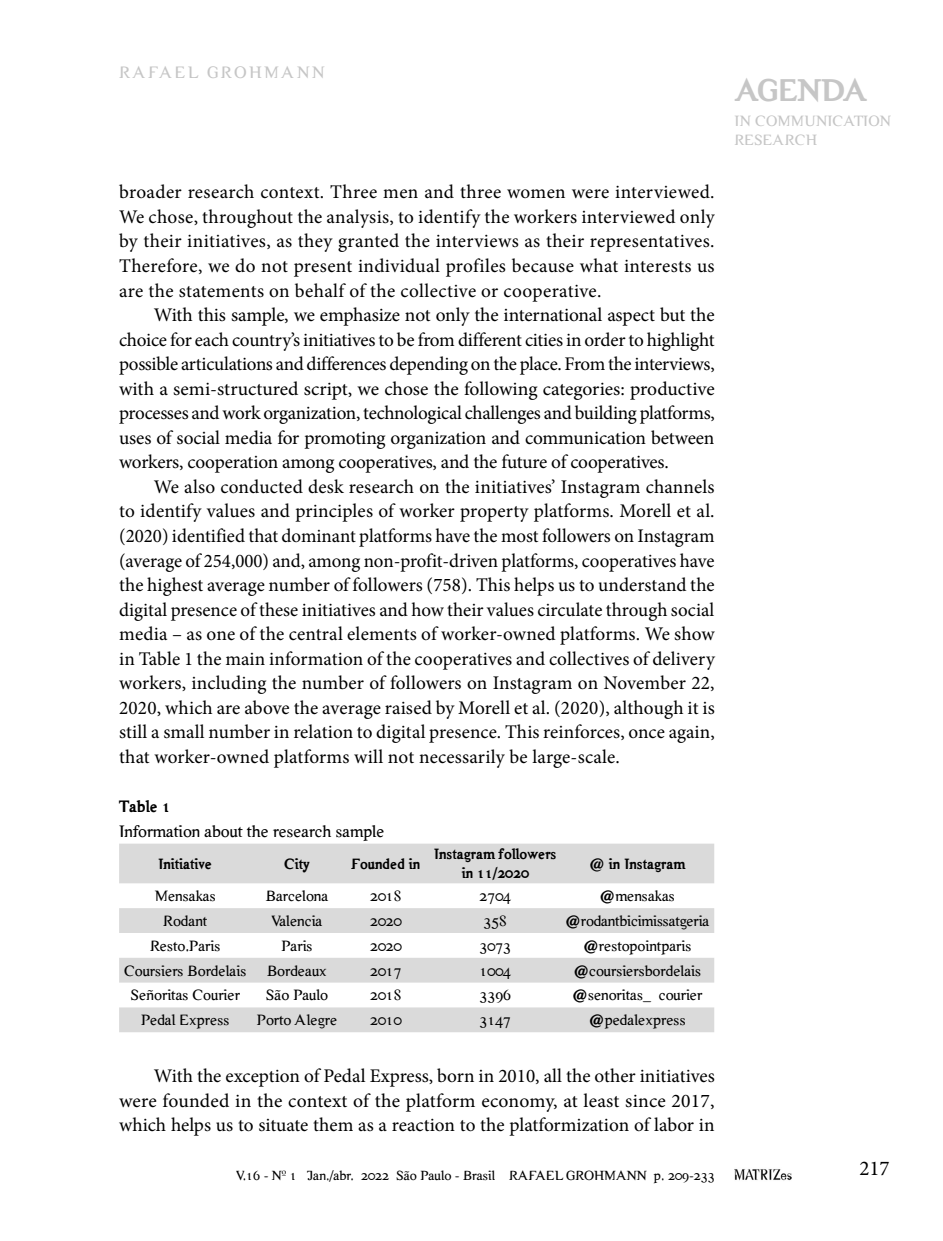
<style>
.page{position:relative;width:943px;height:1241px;background:#fff}
.page>*{position:absolute;margin:0;border:0;box-sizing:border-box;transform-origin:0 0}
.t1{font:700 33.25px "Hard Times";letter-spacing:-.02em;color:#c6c6c6}
.t2{font:21px "Minion Pro";color:#000}
.t3{font:19.25px/24.5px "Minion Pro";color:#000;text-align:justify}
.t4{font:17.5px "Hard Times";color:#000}
.t5{font:17.5px "Hard Times";letter-spacing:.135em;color:#c6c6c6}
.t6{font:700 17.5px "Hard Times";color:#000}
.t7{font:15.75px "Hard Times";color:#000}
.t8{font:700 15.75px/18.9px "Hard Times";color:#000;text-align:center}
.t9{font:15.75px/18.9px "Hard Times";letter-spacing:.01em;color:#c6c6c6}
.t10{font:14px "Hard Times";color:#000}
</style>
<div class="page">
<img style="left:734px;top:1169px;width:57px;height:12px">
<svg style="left:119px;top:843px;width:595px;height:189px;fill:#dadada"></svg>
<p class="t5" style="left:119px;top:63px;width:207px">RAFAEL GROHMANN</p>
<p class="t3" style="left:119px;top:180px;width:597px">broader research context. Three men and three women were interviewed.<br>We chose, throughout the analysis, to identify the workers interviewed only by their initiatives, as they granted the interviews as their representatives.<br>Therefore, we do not present individual profiles because what interests us are the statements on behalf of the collective or cooperative.</p>
<p class="t3" style="left:119px;top:303px;width:597px;text-indent:35px">With this sample, we emphasize not only the international aspect but the choice for each country’s initiatives to be from different cities in order to highlight possible articulations and differences depending on the place. From the interviews, with a semi-structured script, we chose the following categories: productive processes and work organization, technological challenges and building platforms, uses of social media for promoting organization and communication between workers, cooperation among cooperatives, and the future of cooperatives.</p>
<p class="t3" style="left:119px;top:474px;width:597px;text-indent:35px">We also conducted desk research on the initiatives’ Instagram channels to identify values and principles of worker property platforms. Morell et al. (2020) identified that dominant platforms have the most followers on Instagram (average of 254,000) and, among non-profit-driven platforms, cooperatives have the highest average number of followers (758). This helps us to understand the digital presence of these initiatives and how their values circulate through social media – as one of the central elements of worker-owned platforms. We show in Table 1 the main information of the cooperatives and collectives of delivery workers, including the number of followers on Instagram on November 22, 2020, which are above the average raised by Morell et al. (2020), although it is still a small number in relation to digital presence. This reinforces, once again, that worker-owned platforms will not necessarily be large-scale.</p>
<p class="t6" style="left:119px;top:795px;width:53px">Table 1</p>
<p class="t4" style="left:119px;top:820px;width:267px">Information about the research sample</p>
<p class="t8" style="left:158px;top:853px;width:55px">Initiative</p>
<p class="t8" style="left:284px;top:853px;width:27px">City</p>
<p class="t8" style="left:351px;top:853px;width:71px">Founded in</p>
<p class="t8" style="left:434px;top:844px;width:124px">Instagram followers in 11/2020</p>
<p class="t8" style="left:590px;top:853px;width:96px">@ in Instagram</p>
<p class="t7" style="left:155px;top:886px;width:63px">Mensakas</p>
<p class="t7" style="left:266px;top:886px;width:64px">Barcelona</p>
<p class="t7" style="left:370px;top:886px;width:33px">2018</p>
<p class="t7" style="left:479px;top:886px;width:33px">2704</p>
<p class="t7" style="left:601px;top:886px;width:76px">@mensakas</p>
<p class="t7" style="left:163px;top:911px;width:46px">Rodant</p>
<p class="t7" style="left:272px;top:911px;width:52px">Valencia</p>
<p class="t7" style="left:370px;top:911px;width:33px">2020</p>
<p class="t7" style="left:483px;top:911px;width:25px">358</p>
<p class="t7" style="left:566px;top:911px;width:144px">@rodantbicimissatgeria</p>
<p class="t7" style="left:150px;top:936px;width:72px">Resto.Paris</p>
<p class="t7" style="left:281px;top:936px;width:33px">Paris</p>
<p class="t7" style="left:370px;top:936px;width:33px">2020</p>
<p class="t7" style="left:479px;top:936px;width:33px">3073</p>
<p class="t7" style="left:584px;top:936px;width:109px">@restopointparis</p>
<p class="t7" style="left:124px;top:961px;width:124px">Coursiers Bordelais</p>
<p class="t7" style="left:267px;top:961px;width:62px">Bordeaux</p>
<p class="t7" style="left:370px;top:961px;width:33px">2017</p>
<p class="t7" style="left:479px;top:961px;width:33px">1004</p>
<p class="t7" style="left:574px;top:961px;width:128px">@coursiersbordelais</p>
<p class="t7" style="left:131px;top:986px;width:111px">Señoritas Courier</p>
<p class="t7" style="left:266px;top:986px;width:64px">São Paulo</p>
<p class="t7" style="left:370px;top:986px;width:33px">2018</p>
<p class="t7" style="left:479px;top:986px;width:33px">3396</p>
<p class="t7" style="left:573px;top:986px;width:130px">@senoritas_courier</p>
<p class="t7" style="left:141px;top:1010px;width:90px">Pedal Express</p>
<p class="t7" style="left:257px;top:1010px;width:82px">Porto Alegre</p>
<p class="t7" style="left:370px;top:1010px;width:33px">2010</p>
<p class="t7" style="left:479px;top:1010px;width:33px">3147</p>
<p class="t7" style="left:590px;top:1010px;width:97px">@pedalexpress</p>
<p class="t3" style="left:119px;top:1063px;width:597px;text-indent:35px">With the exception of Pedal Express, born in 2010, all the other initiatives were founded in the context of the platform economy, at least since 2017, which helps us to situate them as a reaction to the platformization of labor in</p>
<p class="t10" style="left:236px;top:1167px;width:480px">V.16 - Nº 1 Jan./abr. 2022 São Paulo - Brasil RAFAEL GROHMANN p. 209-233</p>
<h1 class="t1" style="left:734px;top:69px;width:134px">AGENDA</h1>
<p class="t9" style="left:734px;top:111px;width:158px">IN COMMUNICATION<br>RESEARCH</p>
<p class="t2" style="left:859px;top:1154px;width:32px">217</p>
</div>
